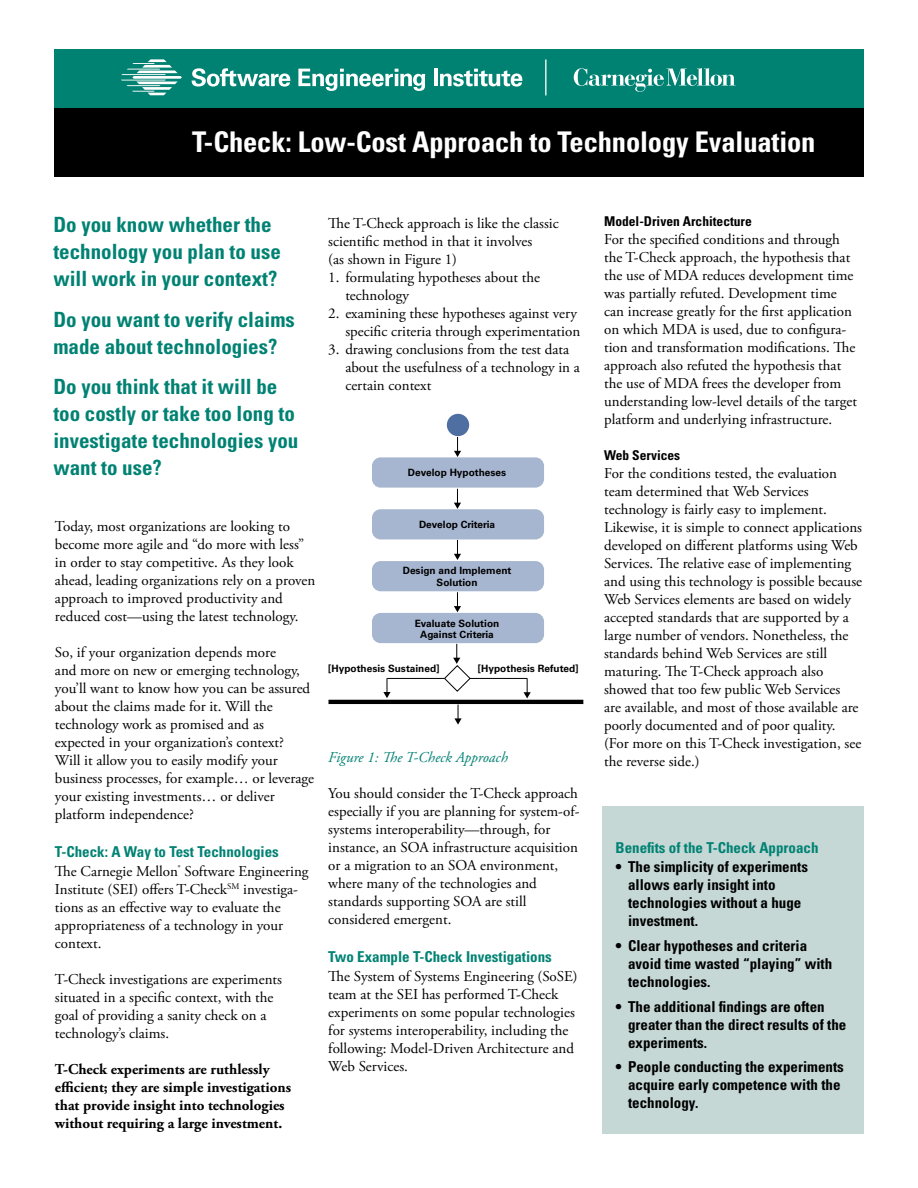
<style>
.page{position:relative;width:918px;height:1188px;background:#fff}
.page>*{position:absolute;margin:0;border:0;box-sizing:border-box;transform-origin:0 0}
.t1{font:700 condensed 28.5px "Univers";letter-spacing:-.005em;color:#fff}
.t2{font:700 condensed 21px/27px "Univers";color:#008273}
.t3{font:15px/18px "Adobe Garamond Pro";color:#000}
.t4{font:700 condensed 15px/18px "Univers";color:#000}
.t5{font:700 15px/18px "Adobe Garamond Pro";color:#000}
.t6{font:700 condensed 15px "Univers";color:#008273}
.t7{font:italic 15px "Adobe Garamond Pro";color:#008273}
.t8{font:700 condensed 13.5px "Univers";color:#000}
.t9{font:700 10.05px/11.6px "Univers";color:#000;text-align:center}
</style>
<div class="page">
<div style="left:54px;top:50px;width:810px;height:59px;background:#008273"></div>
<svg style="left:192px;top:68px;width:98px;height:19px"></svg>
<svg style="left:298px;top:69px;width:127px;height:22px"></svg>
<hr style="left:434px;top:69px;width:4px;height:17px;background:#fff">
<svg style="left:440px;top:69px;width:82px;height:18px"></svg>
<svg style="left:121px;top:59px;width:61px;height:36px"></svg>
<svg style="left:574px;top:68px;width:162px;height:24px"></svg>
<hr style="left:545px;top:59px;width:1px;height:36px;background:#fff">
<div style="left:54px;top:108px;width:810px;height:69px;background:#000"></div>
<div style="left:372px;top:613px;width:172px;height:30px;background:#a7b6d0;border-radius:9px"></div>
<div style="left:372px;top:561px;width:172px;height:30px;background:#a7b6d0;border-radius:9px"></div>
<div style="left:372px;top:509px;width:172px;height:30px;background:#a7b6d0;border-radius:9px"></div>
<div style="left:372px;top:457px;width:172px;height:31px;background:#a7b6d0;border-radius:9px"></div>
<div style="left:447px;top:414px;width:22px;height:22px;background:#4f6ea1;border-radius:50%"></div>
<hr style="left:470px;top:678px;width:57px;height:1px;background:#000">
<hr style="left:387px;top:678px;width:57px;height:1px;background:#000">
<hr style="left:328px;top:700px;width:255px;height:4px;background:#000">
<svg style="left:454px;top:437px;width:7px;height:20px"></svg>
<svg style="left:454px;top:592px;width:7px;height:20px"></svg>
<svg style="left:454px;top:489px;width:7px;height:20px"></svg>
<svg style="left:454px;top:540px;width:7px;height:20px"></svg>
<svg style="left:444px;top:644px;width:27px;height:48px"></svg>
<svg style="left:454px;top:705px;width:8px;height:20px"></svg>
<svg style="left:524px;top:678px;width:7px;height:20px"></svg>
<svg style="left:383px;top:678px;width:8px;height:20px"></svg>
<div style="left:603px;top:807px;width:261px;height:327px;background:#c5d8d6"></div>
<h1 class="t1" style="left:192px;top:125px;width:625px">T-Check: Low-Cost Approach to Technology Evaluation</h1>
<h2 class="t2" style="left:53px;top:211px;width:229px">Do you know whether the technology you plan to use will work in your context?</h2>
<h2 class="t2" style="left:53px;top:306px;width:243px">Do you want to verify claims made about technologies?</h2>
<h2 class="t2" style="left:53px;top:373px;width:246px">Do you think that it will be too costly or take too long to investigate technologies you want to use?</h2>
<p class="t3" style="left:328px;top:215px;width:232px">The T-Check approach is like the classic scientific method in that it involves<br>(as shown in Figure 1)</p>
<p class="t3" style="left:345px;top:269px;width:196px;text-indent:-17px">1. formulating hypotheses about the technology</p>
<p class="t3" style="left:328px;top:305px;width:253px;text-align:right">2. examining these hypotheses against very specific criteria through experimentation</p>
<p class="t3" style="left:345px;top:341px;width:236px;text-indent:-17px">3. drawing conclusions from the test data about the usefulness of a technology in a certain context</p>
<p class="t9" style="left:408px;top:467px;width:100px">Develop Hypotheses</p>
<p class="t3" style="left:55px;top:518px;width:262px">Today, most organizations are looking to become more agile and “do more with less” in order to stay competitive. As they look ahead, leading organizations rely on a proven approach to improved productivity and reduced cost—using the latest technology.</p>
<p class="t3" style="left:55px;top:644px;width:261px">So, if your organization depends more<br>and more on new or emerging technology, you’ll want to know how you can be assured about the claims made for it. Will the technology work as promised and as expected in your organization’s context?<br>Will it allow you to easily modify your business processes, for example… or leverage your existing investments… or deliver platform independence?</p>
<p class="t6" style="left:55px;top:842px;width:225px">T-Check: A Way to Test Technologies</p>
<p class="t3" style="left:55px;top:863px;width:255px">The Carnegie Mellon<sup>®</sup> Software Engineering Institute (SEI) offers T-Check<sup>SM</sup> investiga&shy;tions as an effective way to evaluate the appropriateness of a technology in your context.</p>
<p class="t3" style="left:55px;top:971px;width:229px">T-Check investigations are experiments situated in a specific context, with the goal of providing a sanity check on a technology’s claims.</p>
<p class="t5" style="left:55px;top:1060px;width:238px">T-Check experiments are ruthlessly efficient; they are simple investigations that provide insight into technologies without requiring a large investment.</p>
<p class="t9" style="left:419px;top:519px;width:78px">Develop Criteria</p>
<p class="t9" style="left:403px;top:565px;width:110px">Design and Implement<br>Solution</p>
<p class="t9" style="left:415px;top:617px;width:86px">Evaluate Solution<br>Against Criteria</p>
<p class="t9" style="left:328px;top:663px;width:113px">[Hypothesis Sustained]</p>
<p class="t9" style="left:478px;top:663px;width:102px">[Hypothesis Refuted]</p>
<p class="t7" style="left:328px;top:749px;width:181px">Figure 1: The T-Check Approach</p>
<p class="t3" style="left:328px;top:785px;width:253px">You should consider the T-Check approach especially if you are planning for system-of&shy;systems interoperability—through, for instance, an SOA infrastructure acquisition or a migration to an SOA environment, where many of the technologies and standards supporting SOA are still considered emergent.</p>
<p class="t6" style="left:328px;top:947px;width:225px">Two Example T-Check Investigations</p>
<p class="t3" style="left:328px;top:968px;width:251px">The System of Systems Engineering (SoSE) team at the SEI has performed T-Check experiments on some popular technologies for systems interoperability, including the following: Model-Driven Architecture and Web Services.</p>
<p class="t8" style="left:604px;top:213px;width:149px">Model-Driven Architecture</p>
<p class="t3" style="left:604px;top:231px;width:254px">For the specified conditions and through the T-Check approach, the hypothesis that the use of MDA reduces development time was partially refuted. Development time can increase greatly for the first application on which MDA is used, due to configura&shy;tion and transformation modifications. The approach also refuted the hypothesis that the use of MDA frees the developer from understanding low-level details of the target platform and underlying infrastructure.</p>
<p class="t8" style="left:604px;top:447px;width:78px">Web Services</p>
<p class="t3" style="left:604px;top:465px;width:259px">For the conditions tested, the evaluation team determined that Web Services technology is fairly easy to implement.<br>Likewise, it is simple to connect applications developed on different platforms using Web Services. The relative ease of implementing and using this technology is possible because Web Services elements are based on widely accepted standards that are supported by a large number of vendors. Nonetheless, the standards behind Web Services are still maturing. The T-Check approach also showed that too few public Web Services<br>are available, and most of those available are poorly documented and of poor quality. (For more on this T-Check investigation, see the reverse side.)</p>
<p class="t6" style="left:616px;top:838px;width:205px">Benefits of the T-Check Approach</p>
<p class="t4" style="left:628px;top:858px;width:181px;text-indent:-13px">• The simplicity of experiments allows early insight into technologies without a huge investment.</p>
<p class="t4" style="left:628px;top:936px;width:206px;text-indent:-13px">• Clear hypotheses and criteria avoid time wasted “playing” with technologies.</p>
<p class="t4" style="left:628px;top:997px;width:220px;text-indent:-13px">• The additional findings are often greater than the direct results of the experiments.</p>
<p class="t4" style="left:628px;top:1058px;width:217px;text-indent:-13px">• People conducting the experiments acquire early competence with the technology.</p>
</div>
